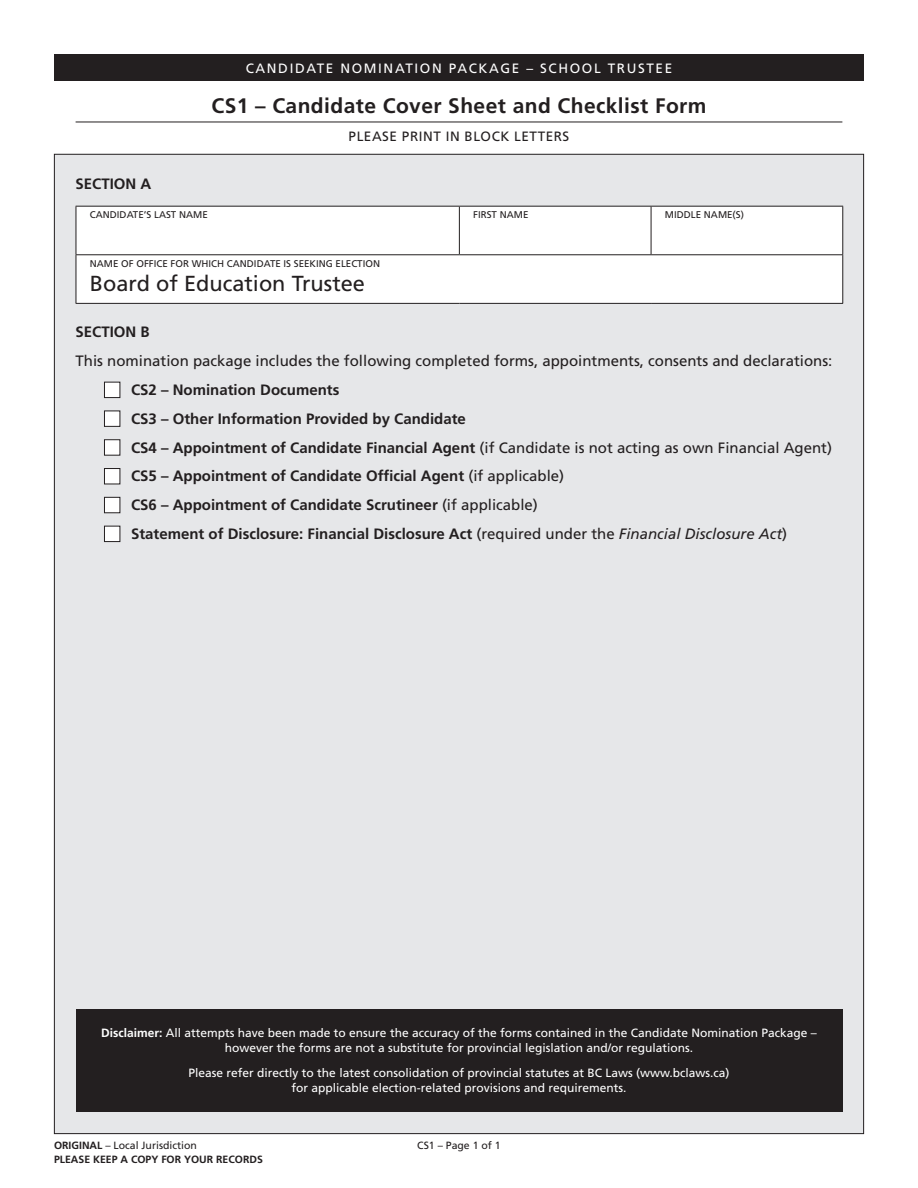
<style>
.page{position:relative;width:918px;height:1188px;background:#fff}
.page>*{position:absolute;margin:0;border:0;box-sizing:border-box;transform-origin:0 0}
.t1{font:21.75px "Frutiger LT Std";color:#231f20}
.t2{font:700 21px "Frutiger LT Std";letter-spacing:.02em;color:#231f20}
.t3{font:700 15px "Frutiger LT Std";color:#231f20}
.t4{font:15px "Frutiger LT Std";color:#231f20}
.t5{font:13.5px "Frutiger LT Std";letter-spacing:.12em;color:#fff}
.t6{font:13.5px "Frutiger LT Std";letter-spacing:.04em;color:#231f20}
.t7{font:12px/15px "Frutiger LT Std";color:#fff;text-align:center}
.No_Spacing{font:10.5px "Frutiger LT Std";color:#231f20}
.No_Spacing-2{font:700 10.5px "Frutiger LT Std";color:#231f20}
.t8{font:9.75px "Frutiger LT Std";color:#231f20}
.s1{font-weight:700}
.s2{font-weight:400}
.s3{font-weight:400;font-style:italic}
</style>
<div class="page">
<div style="left:54px;top:154px;width:810px;height:980px;background:#e6e7e9"></div>
<div style="left:77px;top:207px;width:765px;height:95px;background:#fff"></div>
<hr style="left:76px;top:254px;width:383px;height:1px;background:#231f20">
<hr style="left:459px;top:254px;width:192px;height:1px;background:#231f20">
<hr style="left:651px;top:254px;width:192px;height:1px;background:#231f20">
<hr style="left:459px;top:207px;width:1px;height:47px;background:#231f20">
<hr style="left:651px;top:207px;width:1px;height:47px;background:#231f20">
<hr style="left:76px;top:206px;width:383px;height:1px;background:#231f20">
<hr style="left:76px;top:207px;width:1px;height:47px;background:#231f20">
<hr style="left:459px;top:206px;width:192px;height:1px;background:#231f20">
<hr style="left:651px;top:206px;width:192px;height:1px;background:#231f20">
<hr style="left:842px;top:207px;width:1px;height:47px;background:#231f20">
<hr style="left:76px;top:255px;width:1px;height:48px;background:#231f20">
<hr style="left:842px;top:255px;width:1px;height:48px;background:#231f20">
<hr style="left:76px;top:303px;width:383px;height:1px;background:#231f20">
<hr style="left:459px;top:303px;width:192px;height:1px;background:#231f20">
<hr style="left:651px;top:303px;width:192px;height:1px;background:#231f20">
<div style="left:104px;top:382px;width:16px;height:16px;background:#fff"></div>
<div style="left:104px;top:382px;width:16px;height:16px;border:1px solid #231f20"></div>
<div style="left:104px;top:411px;width:16px;height:15px;background:#fff"></div>
<div style="left:104px;top:411px;width:16px;height:16px;border:1px solid #231f20"></div>
<div style="left:104px;top:440px;width:16px;height:15px;background:#fff"></div>
<div style="left:104px;top:439px;width:16px;height:17px;border:1px solid #231f20"></div>
<div style="left:104px;top:469px;width:16px;height:15px;background:#fff"></div>
<div style="left:104px;top:468px;width:16px;height:16px;border:1px solid #231f20"></div>
<div style="left:104px;top:497px;width:16px;height:16px;background:#fff"></div>
<div style="left:104px;top:497px;width:16px;height:16px;border:1px solid #231f20"></div>
<div style="left:104px;top:526px;width:16px;height:16px;background:#fff"></div>
<div style="left:104px;top:526px;width:16px;height:16px;border:1px solid #231f20"></div>
<hr style="left:76px;top:122px;width:766px;height:1px;background:#231f20">
<div style="left:54px;top:54px;width:810px;height:27px;background:#231f20"></div>
<div style="left:76px;top:1009px;width:766px;height:102px;background:#231f20"></div>
<p class="t5" style="left:246px;top:60px;width:428px">CANDIDATE NOMINATION PACKAGE – SCHOOL TRUSTEE</p>
<p class="t2" style="left:211px;top:93px;width:497px">CS1 – Candidate Cover Sheet and Checklist Form</p>
<p class="t6" style="left:349px;top:129px;width:222px">PLEASE PRINT IN BLOCK LETTERS</p>
<p class="t3" style="left:76px;top:175px;width:77px">SECTION A</p>
<p class="t8" style="left:90px;top:209px;width:119px">CANDIDATE’S LAST NAME</p>
<p class="t8" style="left:473px;top:209px;width:57px">FIRST NAME</p>
<p class="t8" style="left:665px;top:209px;width:81px">MIDDLE NAME(S)</p>
<p class="t8" style="left:90px;top:257px;width:292px">NAME OF OFFICE FOR WHICH CANDIDATE IS SEEKING ELECTION</p>
<p class="t1" style="left:90px;top:270px;width:277px">Board of Education Trustee</p>
<p class="t3" style="left:76px;top:323px;width:76px">SECTION B</p>
<p class="t4" style="left:76px;top:352px;width:758px">This nomination package includes the following completed forms, appointments, consents and declarations:</p>
<p class="t3" style="left:131px;top:381px;width:210px">CS2 – Nomination Documents</p>
<p class="t3" style="left:131px;top:410px;width:336px">CS3 – Other Information Provided by Candidate</p>
<p class="t4" style="left:131px;top:439px;width:702px"><span class="s1">CS4 – Appointment of Candidate Financial Agent</span> (if Candidate is not acting as own Financial Agent)</p>
<p class="t3" style="left:131px;top:467px;width:435px">CS5 – Appointment of Candidate Official Agent <span class="s2">(if applicable)</span></p>
<p class="t3" style="left:131px;top:496px;width:408px">CS6 – Appointment of Candidate Scrutineer <span class="s2">(if applicable)</span></p>
<p class="t3" style="left:131px;top:525px;width:658px">Statement of Disclosure: Financial Disclosure Act <span class="s2">(required under the</span> <span class="s3">Financial Disclosure Act</span><span class="s2">)</span></p>
<p class="t7" style="left:101px;top:1025px;width:717px"><span class="s1">Disclaimer:</span> All attempts have been made to ensure the accuracy of the forms contained in the Candidate Nomination Package – however the forms are not a substitute for provincial legislation and/or regulations.</p>
<p class="t7" style="left:189px;top:1066px;width:542px">Please refer directly to the latest consolidation of provincial statutes at BC Laws (www.bclaws.ca) for applicable election-related provisions and requirements.</p>
<p class="No_Spacing" style="left:54px;top:1140px;width:144px"><span class="s1">ORIGINAL</span> – Local Jurisdiction</p>
<p class="No_Spacing-2" style="left:54px;top:1153px;width:210px">PLEASE KEEP A COPY FOR YOUR RECORDS</p>
<p class="No_Spacing" style="left:417px;top:1140px;width:85px">CS1 – Page 1 of 1</p>
</div>
